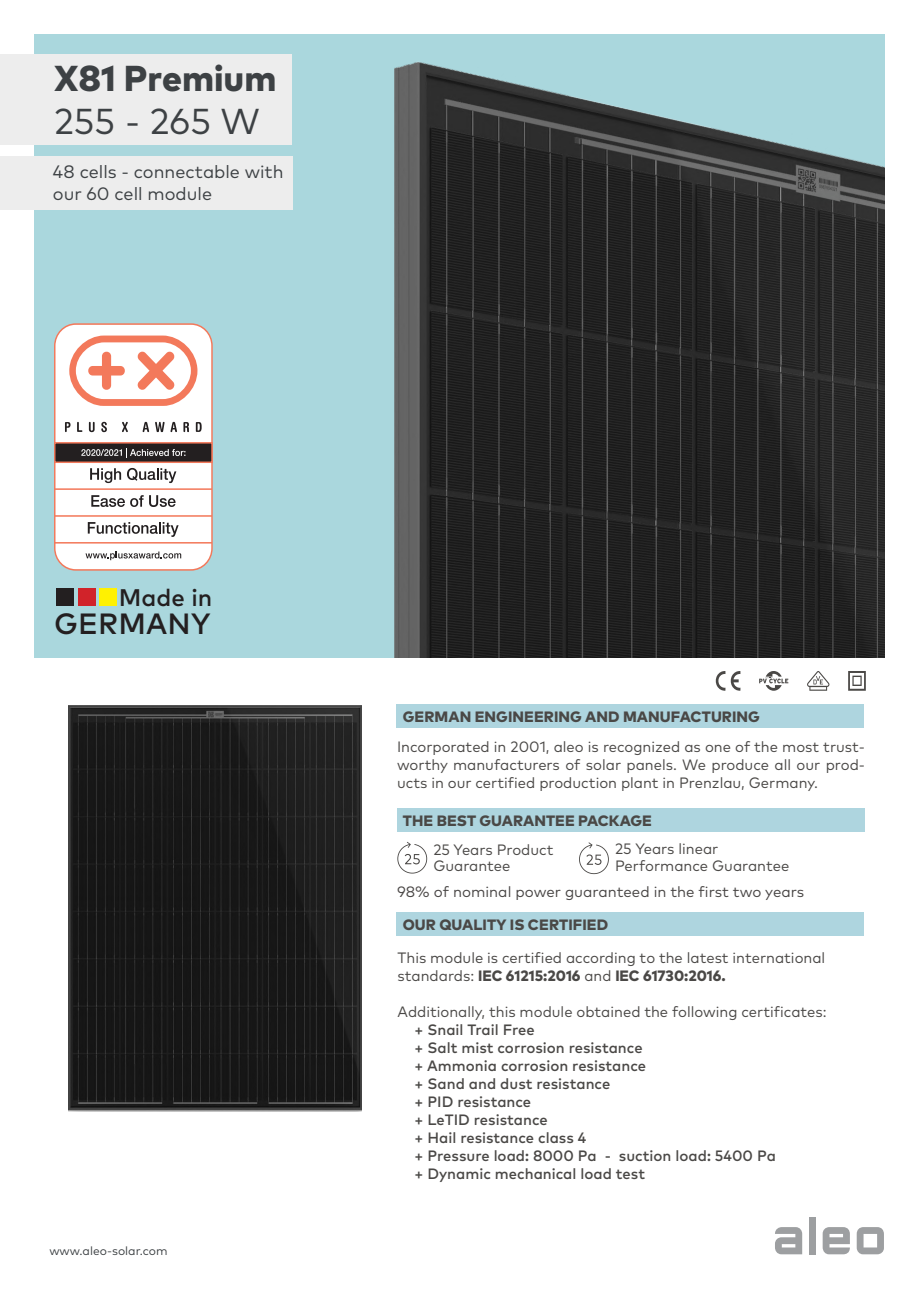
<style>
.page{position:relative;width:919px;height:1289px;background:#fff}
.page>*{position:absolute;margin:0;border:0;box-sizing:border-box;transform-origin:0 0}
.t1{font:800 36px "Mark Pro";color:#3d4144}
.t2{font:36px "Mark Pro";color:#3d4144}
.t3{font:500 29.25px "Mark Pro";letter-spacing:.005em;color:#231f20}
.t4{font:500 24px "Mark Pro";color:#231f20}
.t5{font:18px "Mark Pro";color:#3d4144}
.Front_Body_Headline{font:15px/18px "Mark Pro";color:#4a4846}
.Front_Body_Headline-2{font:500 15px "Mark Pro";color:#4a4846}
.Table_Headline{font:800 15px "Mark Pro";letter-spacing:.005em;color:#4a4846}
.t6{font:15px "Mark Pro";color:#494645}
.t7{font:12px "Mark Pro";color:#3d4144}
.s1{font-weight:800}
</style>
<div class="page">
<div style="left:34px;top:34px;width:850px;height:623px;background:#aad7dd"></div>
<div style="left:0;top:54px;width:292px;height:91px;background:#ededed"></div>
<img style="left:394px;top:62px;width:490px;height:595px">
<img style="left:68px;top:705px;width:294px;height:406px">
<svg style="left:775px;top:1227px;width:27px;height:27px"></svg>
<div style="left:809px;top:1216px;width:6px;height:38px;background:#9d9fa1"></div>
<svg style="left:822px;top:1227px;width:27px;height:27px"></svg>
<svg style="left:856px;top:1227px;width:27px;height:27px"></svg>
<svg style="left:715px;top:671px;width:25px;height:20px"></svg>
<svg style="left:759px;top:671px;width:29px;height:19px"></svg>
<svg style="left:807px;top:671px;width:22px;height:19px"></svg>
<svg style="left:848px;top:671px;width:17px;height:19px"></svg>
<div style="left:396px;top:704px;width:468px;height:24px;background:#aed5df"></div>
<div style="left:396px;top:912px;width:468px;height:24px;background:#aed5df"></div>
<svg style="left:397px;top:841px;width:30px;height:32px"></svg>
<svg style="left:579px;top:842px;width:29px;height:32px"></svg>
<div style="left:397px;top:807px;width:467px;height:24px;background:#aed5df"></div>
<div style="left:56px;top:588px;width:17px;height:17px;background:#231f20"></div>
<div style="left:100px;top:588px;width:17px;height:17px;background:#fff101"></div>
<div style="left:78px;top:588px;width:17px;height:17px;background:#d1232a"></div>
<div style="left:0;top:156px;width:292px;height:53px;background:#ededed"></div>
<div style="left:55px;top:324px;width:157px;height:246px;background:#fff;border-radius:21px"></div>
<div style="left:54px;top:323px;width:159px;height:247px;border:1px solid #f3795b;border-radius:21px"></div>
<svg style="left:65px;top:422px;width:5px;height:10px"></svg>
<svg style="left:77px;top:422px;width:5px;height:10px"></svg>
<svg style="left:89px;top:422px;width:6px;height:10px"></svg>
<svg style="left:101px;top:422px;width:6px;height:10px"></svg>
<svg style="left:122px;top:422px;width:6px;height:10px"></svg>
<svg style="left:143px;top:422px;width:6px;height:10px"></svg>
<svg style="left:155px;top:422px;width:9px;height:10px"></svg>
<svg style="left:170px;top:422px;width:7px;height:10px"></svg>
<svg style="left:183px;top:422px;width:6px;height:10px"></svg>
<svg style="left:196px;top:422px;width:6px;height:10px"></svg>
<svg style="left:69px;top:335px;width:128px;height:71px"></svg>
<hr style="left:55px;top:488px;width:157px;height:2px;background:#f3795b">
<hr style="left:55px;top:515px;width:157px;height:1px;background:#f3795b">
<hr style="left:55px;top:542px;width:157px;height:1px;background:#f3795b">
<svg style="left:85px;top:551px;width:96px;height:9px"></svg>
<svg style="left:91px;top:495px;width:84px;height:12px"></svg>
<svg style="left:90px;top:468px;width:31px;height:15px"></svg>
<svg style="left:127px;top:468px;width:49px;height:15px"></svg>
<svg style="left:88px;top:522px;width:90px;height:15px"></svg>
<div style="left:55px;top:443px;width:157px;height:19px;background:#231f20"></div>
<div style="left:54px;top:442px;width:159px;height:21px;border:1px solid #f3795b"></div>
<svg style="left:81px;top:448px;width:104px;height:9px"></svg>
<p class="t1" style="left:54px;top:51px;width:224px">X81 Premium</p>
<p class="t2" style="left:54px;top:94px;width:207px">255 - 265 W</p>
<p class="t5" style="left:53px;top:158px;width:232px">48 cells - connectable with</p>
<p class="t5" style="left:53px;top:180px;width:161px">our 60 cell module</p>
<p class="t4" style="left:119px;top:579px;width:95px">Made in</p>
<p class="t3" style="left:54px;top:601px;width:158px">GERMANY</p>
<p class="t7" style="left:49px;top:1241px;width:120px">www.aleo-solar.com</p>
<p class="Table_Headline" style="left:403px;top:705px;width:359px">GERMAN ENGINEERING AND MANUFACTURING</p>
<p class="Front_Body_Headline" style="left:397px;top:736px;width:469px;text-align:justify">Incorporated in 2001, aleo is recognized as one of the most trust&shy;worthy manufacturers of solar panels. We produce all our prod&shy;ucts in our certified production plant in Prenzlau, Germany.</p>
<p class="Table_Headline" style="left:403px;top:808px;width:250px">THE BEST GUARANTEE PACKAGE</p>
<p class="Front_Body_Headline" style="left:433px;top:839px;width:122px;line-height:16.5px">25 Years Product<br>Guarantee</p>
<p class="Front_Body_Headline" style="left:615px;top:838px;width:105px">25 Years linear</p>
<p class="Front_Body_Headline" style="left:615px;top:855px;width:176px">Performance Guarantee</p>
<p class="t6" style="left:397px;top:880px;width:408px">98% of nominal power guaranteed in the first two years</p>
<p class="Table_Headline" style="left:403px;top:913px;width:207px">OUR QUALITY IS CERTIFIED</p>
<p class="Front_Body_Headline" style="left:397px;top:947px;width:429px">This module is certified according to the latest international standards: <span class="s1">IEC 61215:2016</span> and <span class="s1">IEC 61730:2016.</span></p>
<p class="Front_Body_Headline" style="left:397px;top:1001px;width:430px">Additionally, this module obtained the following certificates:</p>
<p class="Front_Body_Headline-2" style="left:414px;top:1018px;width:122px">+ Snail Trail Free</p>
<p class="Front_Body_Headline-2" style="left:414px;top:1036px;width:229px">+ Salt mist corrosion resistance</p>
<p class="Front_Body_Headline-2" style="left:414px;top:1054px;width:233px">+ Ammonia corrosion resistance</p>
<p class="Front_Body_Headline-2" style="left:414px;top:1072px;width:197px">+ Sand and dust resistance</p>
<p class="Front_Body_Headline-2" style="left:414px;top:1090px;width:118px">+ PID resistance</p>
<p class="Front_Body_Headline-2" style="left:414px;top:1108px;width:135px">+ LeTID resistance</p>
<p class="Front_Body_Headline-2" style="left:414px;top:1126px;width:173px">+ Hail resistance class 4</p>
<p class="Front_Body_Headline-2" style="left:414px;top:1144px;width:363px">+ Pressure load: 8000 Pa - suction load: 5400 Pa</p>
<p class="Front_Body_Headline-2" style="left:414px;top:1162px;width:232px">+ Dynamic mechanical load test</p>
</div>
